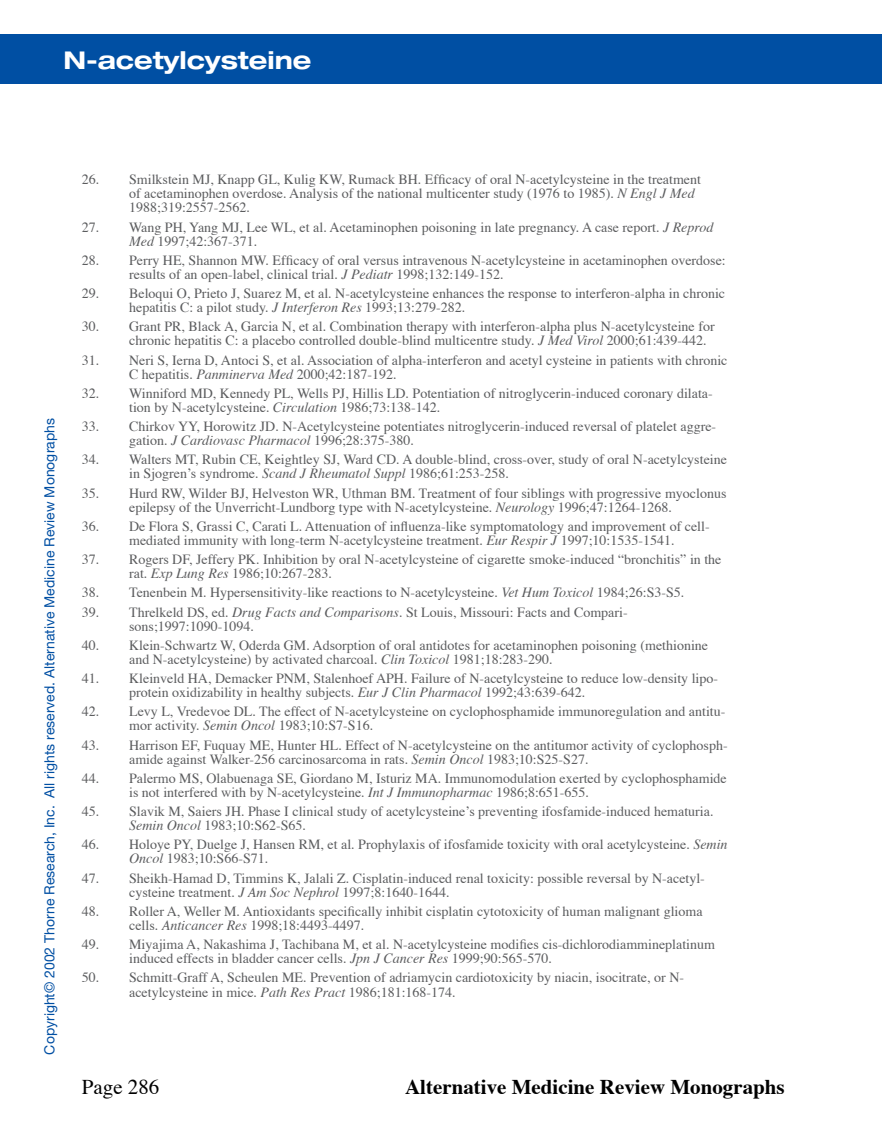
<style>
.page{position:relative;width:882px;height:1134px;background:#fff}
.page>*{position:absolute;margin:0;border:0;box-sizing:border-box;transform-origin:0 0}
.t1{font:700 expanded 24.5px "Helvetica Neue";color:#fff}
.t2{font:700 21px "Times";color:#000}
.t3{font:21px "Times";color:#000}
.t4{font:14px/14px "Times";color:#5b5c5e}
.t5{font:14px "Helvetica Neue";color:#004fa3}
.s1{font-style:italic}
</style>
<div class="page">
<div style="left:0;top:34px;width:882px;height:50px;background:#004fa3"></div>
<h1 class="t1" style="left:63px;top:44px;width:250px">N-acetylcysteine</h1>
<p class="t5" style="left:41px;top:1055px;width:638px;rotate:-90deg">Copyright© 2002 Thorne Research, Inc. All rights reserved. Alternative Medicine Review Monographs</p>
<p class="t4" style="left:129px;top:171px;width:573px;text-indent:-47px">26. Smilkstein MJ, Knapp GL, Kulig KW, Rumack BH. Efficacy of oral N-acetylcysteine in the treatment of acetaminophen overdose. Analysis of the national multicenter study (1976 to 1985). <span class="s1">N Engl J Med<br></span>1988;319:2557-2562.</p>
<p class="t4" style="left:129px;top:219px;width:586px;text-indent:-47px">27. Wang PH, Yang MJ, Lee WL, et al. Acetaminophen poisoning in late pregnancy. A case report. <span class="s1">J Reprod<br>Med</span> 1997;42:367-371.</p>
<p class="t4" style="left:129px;top:252px;width:598px;text-indent:-47px">28. Perry HE, Shannon MW. Efficacy of oral versus intravenous N-acetylcysteine in acetaminophen overdose: results of an open-label, clinical trial. <span class="s1">J Pediatr</span> 1998;132:149-152.</p>
<p class="t4" style="left:129px;top:285px;width:598px;text-indent:-47px">29. Beloqui O, Prieto J, Suarez M, et al. N-acetylcysteine enhances the response to interferon-alpha in chronic hepatitis C: a pilot study. <span class="s1">J Interferon Res</span> 1993;13:279-282.</p>
<p class="t4" style="left:129px;top:318px;width:587px;text-indent:-47px">30. Grant PR, Black A, Garcia N, et al. Combination therapy with interferon-alpha plus N-acetylcysteine for chronic hepatitis C: a placebo controlled double-blind multicentre study. <span class="s1">J Med Virol</span> 2000;61:439-442.</p>
<p class="t4" style="left:129px;top:352px;width:600px;text-indent:-47px">31. Neri S, Ierna D, Antoci S, et al. Association of alpha-interferon and acetyl cysteine in patients with chronic<br>C hepatitis. <span class="s1">Panminerva Med</span> 2000;42:187-192.</p>
<p class="t4" style="left:129px;top:385px;width:585px;text-indent:-47px">32. Winniford MD, Kennedy PL, Wells PJ, Hillis LD. Potentiation of nitroglycerin-induced coronary dilata&shy;tion by N-acetylcysteine. <span class="s1">Circulation</span> 1986;73:138-142.</p>
<p class="t4" style="left:129px;top:418px;width:589px;text-indent:-47px">33. Chirkov YY, Horowitz JD. N-Acetylcysteine potentiates nitroglycerin-induced reversal of platelet aggre&shy;gation. <span class="s1">J Cardiovasc Pharmacol</span> 1996;28:375-380.</p>
<p class="t4" style="left:129px;top:451px;width:599px;text-indent:-47px">34. Walters MT, Rubin CE, Keightley SJ, Ward CD. A double-blind, cross-over, study of oral N-acetylcysteine in Sjogren’s syndrome. <span class="s1">Scand J Rheumatol Suppl</span> 1986;61:253-258.</p>
<p class="t4" style="left:82px;top:485px;width:646px;text-align:center">35. Hurd RW, Wilder BJ, Helveston WR, Uthman BM. Treatment of four siblings with progressive myoclonus epilepsy of the Unverricht-Lundborg type with N-acetylcysteine. <span class="s1">Neurology</span> 1996;47:1264-1268.</p>
<p class="t4" style="left:129px;top:518px;width:582px;text-indent:-47px">36. De Flora S, Grassi C, Carati L. Attenuation of influenza-like symptomatology and improvement of cell&shy;mediated immunity with long-term N-acetylcysteine treatment. <span class="s1">Eur Respir J</span> 1997;10:1535-1541.</p>
<p class="t4" style="left:129px;top:551px;width:594px;text-indent:-47px">37. Rogers DF, Jeffery PK. Inhibition by oral N-acetylcysteine of cigarette smoke-induced “bronchitis” in the rat. <span class="s1">Exp Lung Res</span> 1986;10:267-283.</p>
<p class="t4" style="left:82px;top:584px;width:604px">38. Tenenbein M. Hypersensitivity-like reactions to N-acetylcysteine. <span class="s1">Vet Hum Toxicol</span> 1984;26:S3-S5.</p>
<p class="t4" style="left:129px;top:604px;width:500px;text-indent:-47px">39. Threlkeld DS, ed. <span class="s1">Drug Facts and Comparisons</span>. St Louis, Missouri: Facts and Compari&shy;sons;1997:1090-1094.</p>
<p class="t4" style="left:129px;top:637px;width:580px;text-indent:-47px">40. Klein-Schwartz W, Oderda GM. Adsorption of oral antidotes for acetaminophen poisoning (methionine and N-acetylcysteine) by activated charcoal. <span class="s1">Clin Toxicol</span> 1981;18:283-290.</p>
<p class="t4" style="left:129px;top:670px;width:591px;text-indent:-47px">41. Kleinveld HA, Demacker PNM, Stalenhoef APH. Failure of N-acetylcysteine to reduce low-density lipo&shy;protein oxidizability in healthy subjects. <span class="s1">Eur J Clin Pharmacol</span> 1992;43:639-642.</p>
<p class="t4" style="left:129px;top:703px;width:598px;text-indent:-47px">42. Levy L, Vredevoe DL. The effect of N-acetylcysteine on cyclophosphamide immunoregulation and antitu&shy;mor activity. <span class="s1">Semin Oncol</span> 1983;10:S7-S16.</p>
<p class="t4" style="left:129px;top:737px;width:600px;text-indent:-47px">43. Harrison EF, Fuquay ME, Hunter HL. Effect of N-acetylcysteine on the antitumor activity of cyclophosph&shy;amide against Walker-256 carcinosarcoma in rats. <span class="s1">Semin Oncol</span> 1983;10:S25-S27.</p>
<p class="t4" style="left:129px;top:770px;width:599px;text-indent:-47px">44. Palermo MS, Olabuenaga SE, Giordano M, Isturiz MA. Immunomodulation exerted by cyclophosphamide is not interfered with by N-acetylcysteine. <span class="s1">Int J Immunopharmac</span> 1986;8:651-655.</p>
<p class="t4" style="left:129px;top:803px;width:586px;text-indent:-47px">45. Slavik M, Saiers JH. Phase I clinical study of acetylcysteine’s preventing ifosfamide-induced hematuria.<br><span class="s1">Semin Oncol</span> 1983;10:S62-S65.</p>
<p class="t4" style="left:129px;top:836px;width:600px;text-indent:-47px">46. Holoye PY, Duelge J, Hansen RM, et al. Prophylaxis of ifosfamide toxicity with oral acetylcysteine. <span class="s1">Semin<br>Oncol</span> 1983;10:S66-S71.</p>
<p class="t4" style="left:129px;top:870px;width:577px;text-indent:-47px">47. Sheikh-Hamad D, Timmins K, Jalali Z. Cisplatin-induced renal toxicity: possible reversal by N-acetyl&shy;cysteine treatment. <span class="s1">J Am Soc Nephrol</span> 1997;8:1640-1644.</p>
<p class="t4" style="left:129px;top:903px;width:575px;text-indent:-47px">48. Roller A, Weller M. Antioxidants specifically inhibit cisplatin cytotoxicity of human malignant glioma cells. <span class="s1">Anticancer Res</span> 1998;18:4493-4497.</p>
<p class="t4" style="left:129px;top:936px;width:587px;text-indent:-47px">49. Miyajima A, Nakashima J, Tachibana M, et al. N-acetylcysteine modifies cis-dichlorodiammineplatinum induced effects in bladder cancer cells. <span class="s1">Jpn J Cancer Res</span> 1999;90:565-570.</p>
<p class="t4" style="left:129px;top:969px;width:557px;line-height:14.9px;text-indent:-47px">50. Schmitt-Graff A, Scheulen ME. Prevention of adriamycin cardiotoxicity by niacin, isocitrate, or N&shy;acetylcysteine in mice. <span class="s1">Path Res Pract</span> 1986;181:168-174.</p>
<h2 class="t3" style="left:82px;top:1068px;width:79px">Page 286</h2>
<h2 class="t2" style="left:405px;top:1067px;width:381px">Alternative Medicine Review Monographs</h2>
</div>
